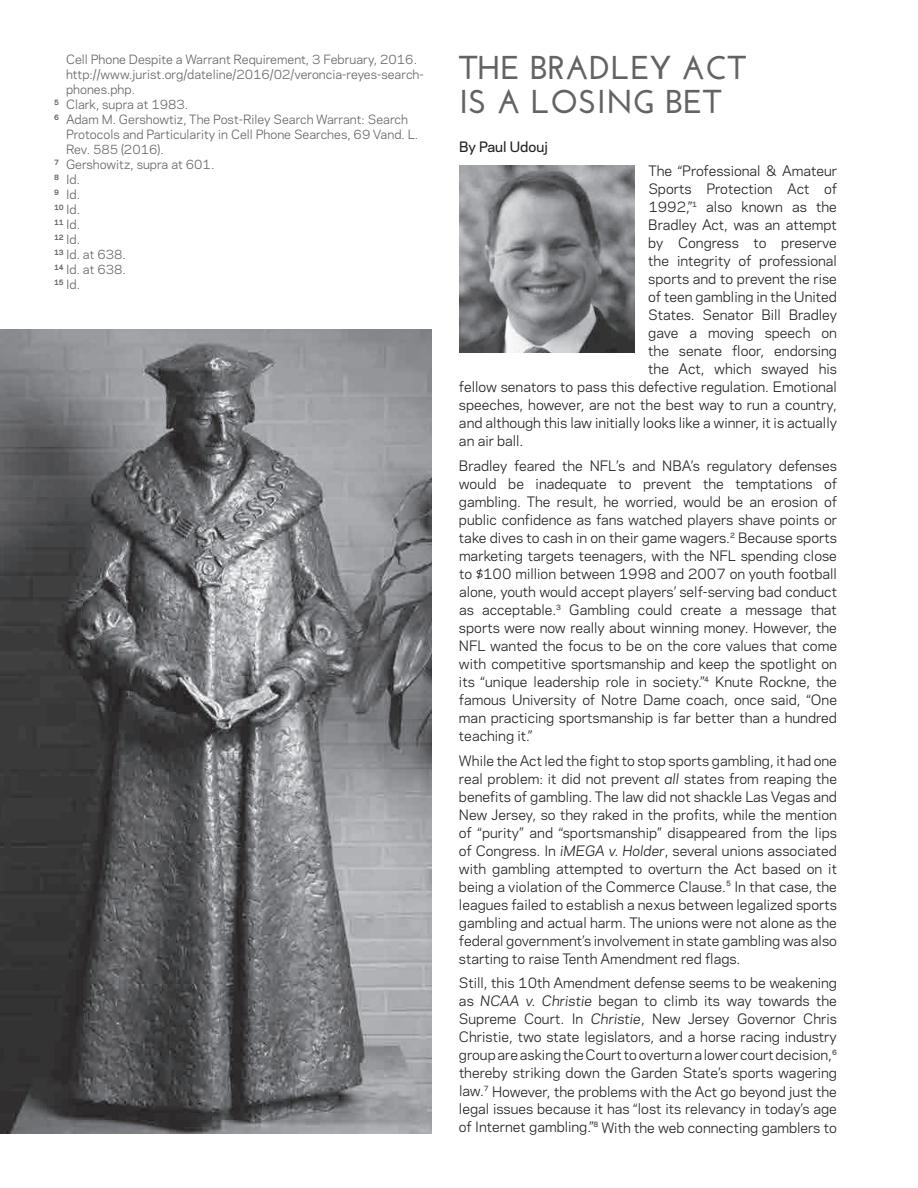
<style>
.page{position:relative;width:918px;height:1188px;background:#fff}
.page>*{position:absolute;margin:0;border:0;box-sizing:border-box;transform-origin:0 0}
.t1{font:700 33px/34.5px "Josefin Sans";color:#636366}
.t2{font:13.5px/18px "Galaxie Polaris";color:#231f20;text-align:justify}
.t3{font:500 13.5px "Galaxie Polaris";color:#231f20}
.t4{font:12px "Galaxie Polaris";color:#636366}
.s1{font-style:italic}
</style>
<div class="page">
<img style="left:459px;top:166px;width:176px;height:186px">
<img style="left:0;top:329px;width:432px;height:805px">
<p class="t4" style="left:66px;top:50px;width:353px">Cell Phone Despite a Warrant Requirement, 3 February, 2016.</p>
<p class="t4" style="left:66px;top:65px;width:359px">http://www.jurist.org/dateline/2016/02/veroncia-reyes-search-</p>
<p class="t4" style="left:66px;top:80px;width:71px">phones.php.</p>
<p class="t4" style="left:54px;top:95px;width:136px"><sup>5</sup> Clark, supra at 1983.</p>
<p class="t4" style="left:54px;top:110px;width:356px"><sup>6</sup> Adam M. Gershowtiz, The Post-Riley Search Warrant: Search</p>
<p class="t4" style="left:66px;top:125px;width:354px">Protocols and Particularity in Cell Phone Searches, 69 Vand. L.</p>
<p class="t4" style="left:66px;top:140px;width:99px">Rev. 585 (2016).</p>
<p class="t4" style="left:54px;top:155px;width:162px"><sup>7</sup> Gershowitz, supra at 601.</p>
<p class="t4" style="left:54px;top:170px;width:28px"><sup>8</sup> Id.</p>
<p class="t4" style="left:54px;top:185px;width:28px"><sup>9</sup> Id.</p>
<p class="t4" style="left:54px;top:200px;width:28px"><sup>10</sup> Id.</p>
<p class="t4" style="left:54px;top:215px;width:28px"><sup>11</sup> Id.</p>
<p class="t4" style="left:54px;top:230px;width:28px"><sup>12</sup> Id.</p>
<p class="t4" style="left:54px;top:245px;width:73px"><sup>13</sup> Id. at 638.</p>
<p class="t4" style="left:54px;top:260px;width:73px"><sup>14</sup> Id. at 638.</p>
<p class="t4" style="left:54px;top:275px;width:28px"><sup>15</sup> Id.</p>
<h1 class="t1" style="left:459px;top:50px;width:288px">THE BRADLEY ACT<br>IS A LOSING BET</h1>
<p class="t3" style="left:459px;top:136px;width:90px">By Paul Udouj</p>
<p class="t2" style="left:648px;top:161px;width:190px">The “Professional &amp; Amateur</p>
<p class="t2" style="left:648px;top:179px;width:190px">Sports Protection Act of</p>
<p class="t2" style="left:648px;top:197px;width:190px">1992,”<sup>1</sup> also known as the</p>
<p class="t2" style="left:648px;top:215px;width:190px">Bradley Act, was an attempt</p>
<p class="t2" style="left:648px;top:233px;width:190px">by Congress to preserve</p>
<p class="t2" style="left:648px;top:251px;width:190px">the integrity of professional</p>
<p class="t2" style="left:648px;top:269px;width:190px">sports and to prevent the rise</p>
<p class="t2" style="left:648px;top:287px;width:190px">of teen gambling in the United</p>
<p class="t2" style="left:648px;top:305px;width:190px">States. Senator Bill Bradley</p>
<p class="t2" style="left:648px;top:323px;width:190px">gave a moving speech on</p>
<p class="t2" style="left:648px;top:341px;width:190px">the senate floor, endorsing</p>
<p class="t2" style="left:648px;top:359px;width:190px">the Act, which swayed his</p>
<p class="t2" style="left:459px;top:377px;width:379px">fellow senators to pass this defective regulation. Emotional</p>
<p class="t2" style="left:459px;top:395px;width:379px">speeches, however, are not the best way to run a country,</p>
<p class="t2" style="left:459px;top:413px;width:380px">and although this law initially looks like a winner, it is actually</p>
<p class="t2" style="left:459px;top:431px;width:66px">an air ball.</p>
<p class="t2" style="left:459px;top:456px;width:380px">Bradley feared the NFL’s and NBA’s regulatory defenses would be inadequate to prevent the temptations of gambling. The result, he worried, would be an erosion of public confidence as fans watched players shave points or take dives to cash in on their game wagers.<sup>2</sup> Because sports marketing targets teenagers, with the NFL spending close to $100 million between 1998 and 2007 on youth football alone, youth would accept players’ self-serving bad conduct as acceptable.<sup>3</sup> Gambling could create a message that sports were now really about winning money. However, the NFL wanted the focus to be on the core values that come with competitive sportsmanship and keep the spotlight on its “unique leadership role in society.”<sup>4</sup> Knute Rockne, the famous University of Notre Dame coach, once said, “One man practicing sportsmanship is far better than a hundred teaching it.”</p>
<p class="t2" style="left:459px;top:751px;width:380px">While the Act led the fight to stop sports gambling, it had one real problem: it did not prevent <span class="s1">all</span> states from reaping the benefits of gambling. The law did not shackle Las Vegas and New Jersey, so they raked in the profits, while the mention of “purity” and “sportsmanship” disappeared from the lips of Congress. In <span class="s1">iMEGA v. Holder</span>, several unions associated with gambling attempted to overturn the Act based on it being a violation of the Commerce Clause.<sup>5</sup> In that case, the leagues failed to establish a nexus between legalized sports gambling and actual harm. The unions were not alone as the federal government’s involvement in state gambling was also starting to raise Tenth Amendment red flags.</p>
<p class="t2" style="left:459px;top:974px;width:380px">Still, this 10th Amendment defense seems to be weakening as <span class="s1">NCAA v. Christie</span> began to climb its way towards the Supreme Court. In <span class="s1">Christie</span>, New Jersey Governor Chris Christie, two state legislators, and a horse racing industry group are asking the Court to overturn a lower court decision,<sup>6 </sup>thereby striking down the Garden State’s sports wagering law.<sup>7</sup> However, the problems with the Act go beyond just the legal issues because it has “lost its relevancy in today’s age of Internet gambling.”<sup>8</sup> With the web connecting gamblers to</p>
</div>
